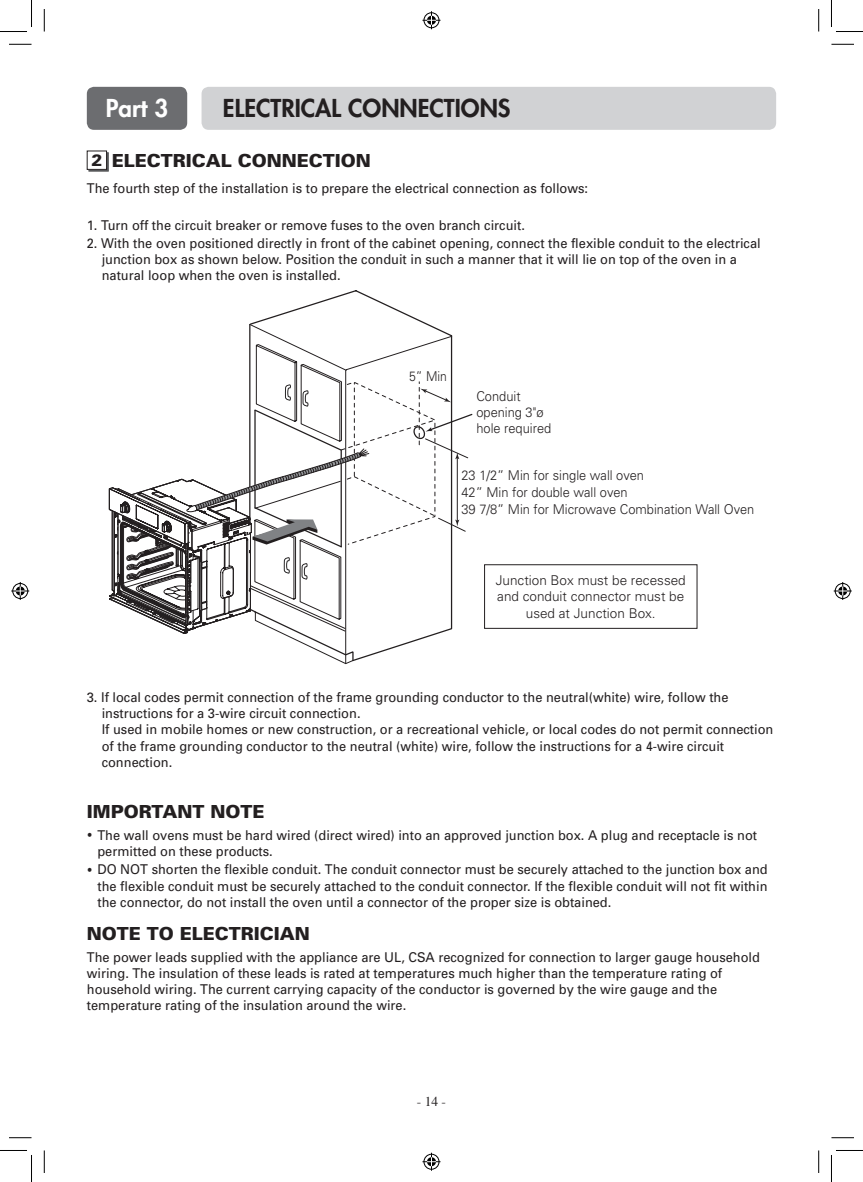
<style>
.page{position:relative;width:863px;height:1182px;background:#fff}
.page>*{position:absolute;margin:0;border:0;box-sizing:border-box;transform-origin:0 0}
.t1{font:800 24px "Futura";color:#231f20}
.t2{font:800 24px "Futura";color:#fff}
.t3{font:900 18px "Univers";color:#231f20}
.t4{font:13.5px/16.2px "Univers";color:#231f20;scale:.95 1}
.t5{font:300 13.5px/16.2px "Univers";color:#231f20;scale:.95 1}
.t6{font:300 13.5px/16.2px "Univers";color:#231f20;text-align:center}
.t7{font:300 13.5px "Univers";color:#231f20;scale:.9 1}
.t8{font:13.5px "Times";color:#231f20}
.s1{font-size:16.5px}
</style>
<div class="page">
<div style="left:87px;top:87px;width:100px;height:43px;background:#6c6d70;border-radius:7px"></div>
<div style="left:201px;top:87px;width:575px;height:43px;background:#d1d2d4;border-radius:7px"></div>
<svg style="left:89px;top:152px;width:20px;height:19px"></svg>
<div style="left:87px;top:151px;width:19px;height:18px;background:#fff"></div>
<div style="left:87px;top:151px;width:20px;height:19px;border:1px solid #231f20"></div>
<svg style="left:109px;top:290px;width:363px;height:374px"></svg>
<div style="left:484px;top:564px;width:213px;height:64px;border:1px solid #231f20"></div>
<svg style="left:9px;top:44px;width:23px;height:1px"></svg>
<svg style="left:831px;top:44px;width:22px;height:1px"></svg>
<svg style="left:9px;top:1137px;width:23px;height:1px"></svg>
<svg style="left:831px;top:1137px;width:22px;height:1px"></svg>
<svg style="left:44px;top:9px;width:1px;height:23px"></svg>
<svg style="left:44px;top:1150px;width:1px;height:22px"></svg>
<svg style="left:818px;top:9px;width:1px;height:23px"></svg>
<svg style="left:818px;top:1150px;width:1px;height:22px"></svg>
<svg style="left:0;top:0;width:32px;height:32px"></svg>
<svg style="left:0;top:1150px;width:32px;height:31px"></svg>
<svg style="left:831px;top:0;width:31px;height:32px"></svg>
<svg style="left:831px;top:1150px;width:31px;height:31px"></svg>
<svg style="left:422px;top:11px;width:18px;height:18px"></svg>
<svg style="left:422px;top:1152px;width:18px;height:18px"></svg>
<svg style="left:11px;top:582px;width:18px;height:18px"></svg>
<svg style="left:833px;top:582px;width:18px;height:18px"></svg>
<h1 class="t2" style="left:106px;top:92px;width:64px">Part 3</h1>
<h1 class="t1" style="left:223px;top:92px;width:289px">ELECTRICAL CONNECTIONS</h1>
<h2 class="t3" style="left:91px;top:150px;width:281px"><span class="s1">2</span> ELECTRICAL CONNECTION</h2>
<p class="t4" style="left:87px;top:180px;width:529px">The fourth step of the installation is to prepare the electrical connection as follows:</p>
<p class="t4" style="left:87px;top:216px;width:462px">1. Turn off the circuit breaker or remove fuses to the oven branch circuit.</p>
<p class="t4" style="left:102px;top:235px;width:695px;text-indent:-15px">2. With the oven positioned directly in front of the cabinet opening, connect the flexible conduit to the electrical junction box as shown below. Position the conduit in such a manner that it will lie on top of the oven in a natural loop when the oven is installed.</p>
<p class="t7" style="left:409px;top:368px;width:44px">5” Min</p>
<p class="t5" style="left:476px;top:387px;width:80px">Conduit opening 3"ø hole required</p>
<p class="t5" style="left:461px;top:466px;width:310px;line-height:17.1px">23 1/2” Min for single wall oven<br>42” Min for double wall oven<br>39 7/8” Min for Microwave Combination Wall Oven</p>
<p class="t6" style="left:495px;top:572px;width:191px">Junction Box must be recessed and conduit connector must be used at Junction Box.</p>
<p class="t4" style="left:102px;top:688px;width:708px;text-indent:-15px">3. If local codes permit connection of the frame grounding conductor to the neutral(white) wire, follow the instructions for a 3-wire circuit connection.<br>If used in mobile homes or new construction, or a recreational vehicle, or local codes do not permit connection of the frame grounding conductor to the neutral (white) wire, follow the instructions for a 4-wire circuit connection.</p>
<h2 class="t3" style="left:87px;top:800px;width:179px">IMPORTANT NOTE</h2>
<p class="t4" style="left:97px;top:826px;width:695px;text-indent:-11px">• The wall ovens must be hard wired (direct wired) into an approved junction box. A plug and receptacle is not permitted on these products.</p>
<p class="t4" style="left:97px;top:861px;width:707px;text-align:justify;text-indent:-11px">• DO NOT shorten the flexible conduit. The conduit connector must be securely attached to the junction box and the flexible conduit must be securely attached to the conduit connector. If the flexible conduit will not fit within the connector, do not install the oven until a connector of the proper size is obtained.</p>
<h2 class="t3" style="left:87px;top:922px;width:224px">NOTE TO ELECTRICIAN</h2>
<p class="t4" style="left:87px;top:948px;width:710px">The power leads supplied with the appliance are UL, CSA recognized for connection to larger gauge household wiring. The insulation of these leads is rated at temperatures much higher than the temperature rating of household wiring. The current carrying capacity of the conductor is governed by the wire gauge and the temperature rating of the insulation around the wire.</p>
<p class="t8" style="left:417px;top:1089px;width:31px">- 14 -</p>
</div>
